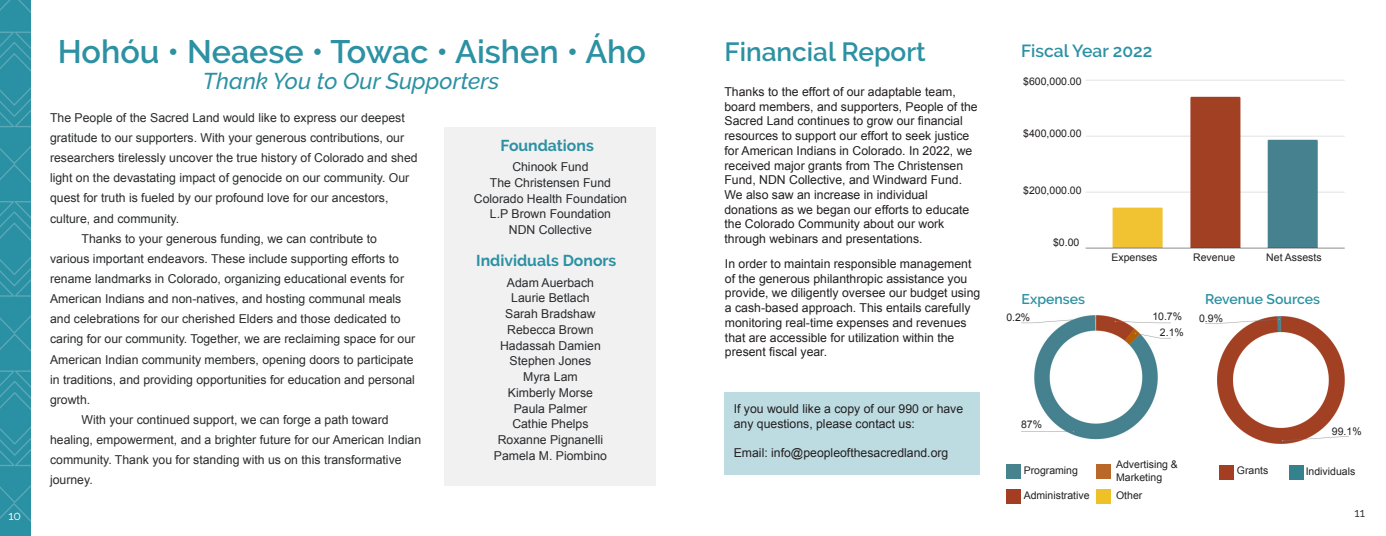
<style>
.page{position:relative;width:1386px;height:536px;background:#fff}
.page>*{position:absolute;margin:0;border:0;box-sizing:border-box;transform-origin:0 0}
.t1{font:600 32.38px "Raleway";color:#2c91a3}
.Heading{font:600 26.25px "Raleway";color:#2c91a3}
.Heading-2{font:italic 500 22.75px "Raleway";color:#2c91a3}
.Heading-3{font:600 17.5px "Raleway";color:#2c91a3}
.t2{font:700 15.75px "Raleway";color:#2c91a3}
.Heading-4{font:600 14px "Raleway";color:#2c91a3}
.t3{font:12.25px/20.1px "Arial";color:#292b2d}
.t4{font:12.25px/14.7px "Arial";color:#231f20}
.t5{font:12.25px "Raleway";color:#fff}
.t6{font:12.25px "Raleway";color:#292b2d}
.t7{font:10.5px/12.6px "Arial";color:#231f20}
</style>
<div class="page">
<img style="left:0;top:0;width:30px;height:536px">
<img style="left:1022px;top:315px;width:149px;height:125px">
<img style="left:1205px;top:316px;width:143px;height:128px">
<img style="left:1085px;top:80px;width:260px;height:169px">
<div style="left:1006px;top:464px;width:15px;height:15px;background:#47838f"></div>
<div style="left:1006px;top:489px;width:15px;height:14px;background:#a33e23"></div>
<div style="left:1096px;top:464px;width:15px;height:15px;background:#b9682a"></div>
<div style="left:1096px;top:489px;width:15px;height:14px;background:#eec227"></div>
<div style="left:1220px;top:464px;width:14px;height:15px;background:#a33e23"></div>
<div style="left:1289px;top:464px;width:15px;height:15px;background:#35828f"></div>
<div style="left:445px;top:127px;width:211px;height:358px;background:#f1f1f2"></div>
<div style="left:724px;top:392px;width:256px;height:82px;background:#bddce2"></div>
<p class="t1" style="left:58px;top:32px;width:590px">Hohóu • Neaese • Towac • Aishen • Áho</p>
<p class="Heading" style="left:724px;top:36px;width:203px">Financial Report</p>
<p class="Heading-2" style="left:203px;top:68px;width:298px">Thank You to Our Supporters</p>
<p class="t3" style="left:50px;top:108px;width:369px">The People of the Sacred Land would like to express our deepest gratitude to our supporters. With your generous contributions, our researchers tirelessly uncover the true history of Colorado and shed light on the devastating impact of genocide on our community. Our quest for truth is fueled by our profound love for our ancestors, culture, and community.</p>
<p class="t3" style="left:50px;top:228px;width:367px;text-indent:31px">Thanks to your generous funding, we can contribute to various important endeavors. These include supporting efforts to rename landmarks in Colorado, organizing educational events for American Indians and non-natives, and hosting communal meals and celebrations for our cherished Elders and those dedicated to caring for our community. Together, we are reclaiming space for our American Indian community members, opening doors to participate in traditions, and providing opportunities for education and personal growth.</p>
<p class="t3" style="left:50px;top:409px;width:373px;text-indent:31px">With your continued support, we can forge a path toward healing, empowerment, and a brighter future for our American Indian community. Thank you for standing with us on this transformative journey.</p>
<p class="t2" style="left:501px;top:136px;width:95px">Foundations</p>
<p class="t3" style="left:512px;top:157px;width:78px">Chinook Fund</p>
<p class="t3" style="left:490px;top:173px;width:123px">The Christensen Fund</p>
<p class="t3" style="left:474px;top:188px;width:155px">Colorado Health Foundation</p>
<p class="t3" style="left:490px;top:204px;width:122px">L.P Brown Foundation</p>
<p class="t3" style="left:509px;top:220px;width:85px">NDN Collective</p>
<p class="t2" style="left:476px;top:252px;width:142px">Individuals Donors</p>
<p class="t3" style="left:507px;top:272px;width:89px">Adam Auerbach</p>
<p class="t3" style="left:511px;top:288px;width:80px">Laurie Betlach</p>
<p class="t3" style="left:505px;top:304px;width:92px">Sarah Bradshaw</p>
<p class="t3" style="left:507px;top:319px;width:88px">Rebecca Brown</p>
<p class="t3" style="left:500px;top:335px;width:102px">Hadassah Damien</p>
<p class="t3" style="left:510px;top:353px;width:83px;line-height:15.8px;text-align:center">Stephen Jones<br>Myra Lam</p>
<p class="t3" style="left:508px;top:382px;width:87px">Kimberly Morse</p>
<p class="t3" style="left:514px;top:398px;width:75px">Paula Palmer</p>
<p class="t3" style="left:512px;top:414px;width:78px">Cathie Phelps</p>
<p class="t3" style="left:498px;top:430px;width:107px">Roxanne Pignanelli</p>
<p class="t3" style="left:494px;top:445px;width:115px">Pamela M. Piombino</p>
<p class="t4" style="left:724px;top:84px;width:255px">Thanks to the effort of our adaptable team, board members, and supporters, People of the Sacred Land continues to grow our financial resources to support our effort to seek justice for American Indians in Colorado. In 2022, we received major grants from The Christensen Fund, NDN Collective, and Windward Fund.<br>We also saw an increase in individual donations as we began our efforts to educate the Colorado Community about our work through webinars and presentations.</p>
<p class="t4" style="left:725px;top:256px;width:257px">In order to maintain responsible management of the generous philanthropic assistance you provide, we diligently oversee our budget using a cash-based approach. This entails carefully monitoring real-time expenses and revenues that are accessible for utilization within the present fiscal year.</p>
<p class="t4" style="left:734px;top:401px;width:231px">If you would like a copy of our 990 or have any questions, please contact us:</p>
<p class="t4" style="left:734px;top:445px;width:216px">Email: info@peopleofthesacredland.org</p>
<p class="Heading-3" style="left:1021px;top:41px;width:133px">Fiscal Year 2022</p>
<p class="t7" style="left:1023px;top:75px;width:60px">$600,000.00</p>
<p class="t7" style="left:1023px;top:127px;width:60px">$400,000.00</p>
<p class="t7" style="left:1023px;top:184px;width:60px">$200,000.00</p>
<p class="t7" style="left:1053px;top:236px;width:28px">$0.00</p>
<p class="t7" style="left:1111px;top:251px;width:48px">Expenses</p>
<p class="t7" style="left:1193px;top:251px;width:44px">Revenue</p>
<p class="t7" style="left:1266px;top:251px;width:57px">Net Assests</p>
<p class="Heading-4" style="left:1022px;top:291px;width:65px">Expenses</p>
<p class="Heading-4" style="left:1205px;top:291px;width:116px">Revenue Sources</p>
<p class="t7" style="left:1006px;top:311px;width:25px">0.2%</p>
<p class="t7" style="left:1152px;top:310px;width:31px">10.7%</p>
<p class="t7" style="left:1160px;top:326px;width:25px">2.1%</p>
<p class="t7" style="left:1199px;top:311px;width:25px">0.9%</p>
<p class="t7" style="left:1021px;top:418px;width:23px">87%</p>
<p class="t7" style="left:1024px;top:464px;width:56px">Programing</p>
<p class="t7" style="left:1024px;top:489px;width:67px">Administrative</p>
<p class="t7" style="left:1116px;top:458px;width:63px">Advertising &amp;<br>Marketing</p>
<p class="t7" style="left:1116px;top:489px;width:28px">Other</p>
<p class="t7" style="left:1332px;top:425px;width:31px">99.1%</p>
<p class="t7" style="left:1237px;top:464px;width:33px">Grants</p>
<p class="t7" style="left:1306px;top:465px;width:51px">Individuals</p>
<p class="t5" style="left:8px;top:508px;width:14px">10</p>
<p class="t6" style="left:1355px;top:505px;width:12px">11</p>
</div>
